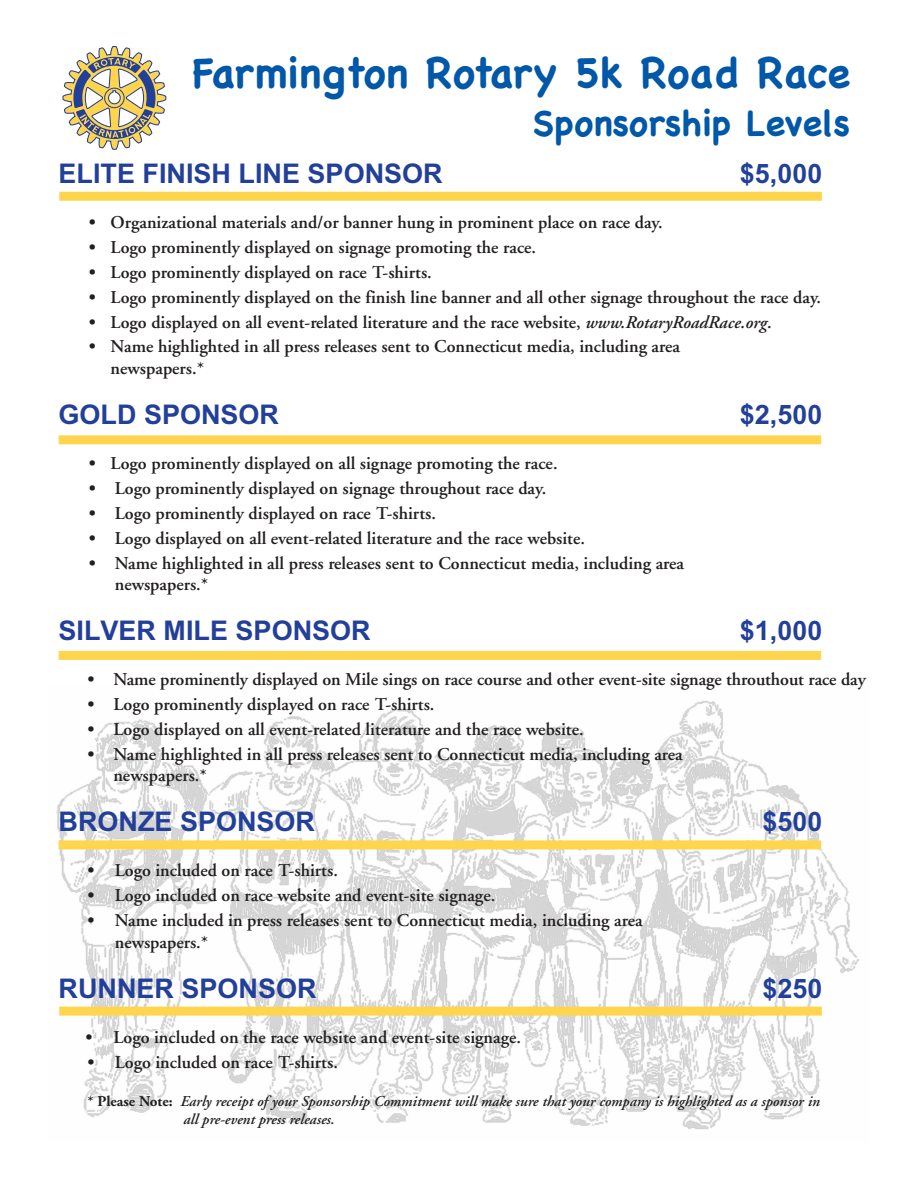
<style>
.page{position:relative;width:918px;height:1188px;background:#fff}
.page>*{position:absolute;margin:0;border:0;box-sizing:border-box;transform-origin:0 0}
.t1{font:700 42px "Chalkboard";color:#0157a8}
.t2{font:700 36px "Chalkboard";color:#0157a8}
.t3{font:700 27px "Arial";color:#223f99}
.t4{font:600 18px/21.8px "Adobe Garamond";color:#231f20}
.t5{font:italic 600 15px/18px "Adobe Garamond";color:#231f20}
.s1{font-style:italic}
.s2{font-weight:700;font-style:normal}
</style>
<div class="page">
<img style="left:56px;top:701px;width:804px;height:429px">
<div style="left:59px;top:192px;width:763px;height:9px;background:#fed54d"></div>
<div style="left:59px;top:435px;width:762px;height:9px;background:#fed54d"></div>
<div style="left:59px;top:651px;width:762px;height:9px;background:#fed54d"></div>
<div style="left:59px;top:840px;width:762px;height:9px;background:#fed54d"></div>
<div style="left:59px;top:1007px;width:763px;height:9px;background:#fed54d"></div>
<svg style="left:62px;top:46px;width:104px;height:104px"></svg>
<h1 class="t1" style="left:193px;top:48px;width:659px">Farmington Rotary 5k Road Race</h1>
<h2 class="t2" style="left:532px;top:102px;width:319px">Sponsorship Levels</h2>
<h3 class="t3" style="left:59px;top:158px;width:386px">ELITE FINISH LINE SPONSOR</h3>
<h3 class="t3" style="left:740px;top:158px;width:84px">$5,000</h3>
<p class="t4" style="left:89px;top:213px;width:576px">• Organizational materials and/or banner hung in prominent place on race day.</p>
<p class="t4" style="left:89px;top:238px;width:449px">• Logo prominently displayed on signage promoting the race.</p>
<p class="t4" style="left:89px;top:263px;width:345px">• Logo prominently displayed on race T-shirts.</p>
<p class="t4" style="left:89px;top:288px;width:734px">• Logo prominently displayed on the finish line banner and all other signage throughout the race day.</p>
<p class="t4" style="left:89px;top:313px;width:685px">• Logo displayed on all event-related literature and the race website, <span class="s1">www.RotaryRoadRace.org</span>.</p>
<p class="t4" style="left:111px;top:337px;width:571px;text-indent:-22px">• Name highlighted in all press releases sent to Connecticut media, including area newspapers.*</p>
<h3 class="t3" style="left:59px;top:399px;width:222px">GOLD SPONSOR</h3>
<h3 class="t3" style="left:740px;top:399px;width:84px">$2,500</h3>
<p class="t4" style="left:89px;top:454px;width:470px">• Logo prominently displayed on all signage promoting the race.</p>
<p class="t4" style="left:89px;top:479px;width:459px">• Logo prominently displayed on signage throughout race day.</p>
<p class="t4" style="left:89px;top:504px;width:349px">• Logo prominently displayed on race T-shirts.</p>
<p class="t4" style="left:89px;top:529px;width:498px">• Logo displayed on all event-related literature and the race website.</p>
<p class="t4" style="left:115px;top:553px;width:571px;text-indent:-26px">• Name highlighted in all press releases sent to Connecticut media, including area newspapers.*</p>
<h3 class="t3" style="left:59px;top:615px;width:314px">SILVER MILE SPONSOR</h3>
<h3 class="t3" style="left:740px;top:615px;width:84px">$1,000</h3>
<p class="t4" style="left:87px;top:670px;width:780px">• Name prominently displayed on Mile sings on race course and other event-site signage throuthout race day</p>
<p class="t4" style="left:87px;top:695px;width:349px">• Logo prominently displayed on race T-shirts.</p>
<p class="t4" style="left:87px;top:720px;width:498px">• Logo displayed on all event-related literature and the race website.</p>
<p class="t4" style="left:113px;top:745px;width:571px;text-indent:-26px">• Name highlighted in all press releases sent to Connecticut media, including area newspapers.*</p>
<h3 class="t3" style="left:59px;top:806px;width:258px">BRONZE SPONSOR</h3>
<h3 class="t3" style="left:762px;top:806px;width:62px">$500</h3>
<p class="t4" style="left:87px;top:861px;width:252px">• Logo included on race T-shirts.</p>
<p class="t4" style="left:87px;top:886px;width:409px">• Logo included on race website and event-site signage.</p>
<p class="t4" style="left:115px;top:911px;width:529px;text-indent:-27px">• Name included in press releases sent to Connecticut media, including area newspapers.*</p>
<h3 class="t3" style="left:59px;top:973px;width:260px">RUNNER SPONSOR</h3>
<h3 class="t3" style="left:762px;top:973px;width:62px">$250</h3>
<p class="t4" style="left:86px;top:1028px;width:437px">• Logo included on the race website and event-site signage.</p>
<p class="t4" style="left:87px;top:1053px;width:252px">• Logo included on race T-shirts.</p>
<p class="t5" style="left:184px;top:1094px;width:638px;text-indent:-96px"><span class="s2">* Please Note:</span> Early receipt of your Sponsorship Commitment will make sure that your company is highlighted as a sponsor in all pre-event press releases.</p>
</div>
